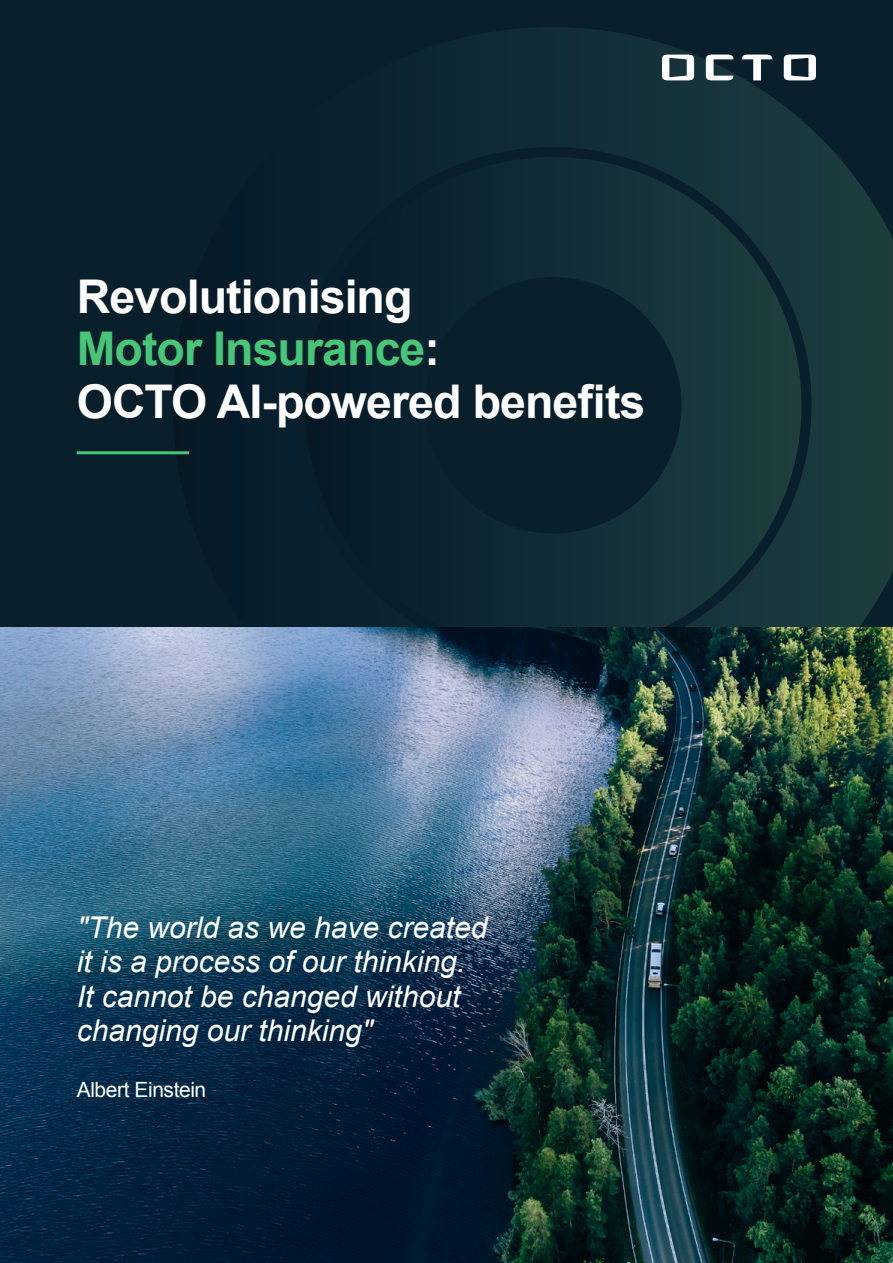
<style>
.page{position:relative;width:893px;height:1263px;background:#fff}
.page>*{position:absolute;margin:0;border:0;box-sizing:border-box;transform-origin:0 0}
.t1{font:700 46.5px/52.5px "Arial";letter-spacing:-.02em;color:#fff}
.t2{font:italic 30px/34.5px "Arial";color:#fff}
.t3{font:21px "Arial";letter-spacing:-.02em;color:#fff}
.s1{color:#47c678}
</style>
<div class="page">
<div style="left:0;top:0;width:893px;height:631px;background:#091f2b"></div>
<svg style="left:173px;top:27px;width:720px;height:600px"></svg>
<div style="left:305px;top:157px;width:496px;height:496px;border:120px solid #fff;border-radius:50%"></div>
<img style="left:0;top:627px;width:893px;height:636px">
<hr style="left:77px;top:451px;width:112px;height:3px;background:#47c678">
<svg style="left:742px;top:54px;width:31px;height:26px"></svg>
<svg style="left:706px;top:54px;width:28px;height:26px"></svg>
<svg style="left:662px;top:54px;width:32px;height:26px"></svg>
<svg style="left:784px;top:54px;width:32px;height:26px"></svg>
<h1 class="t1" style="left:77px;top:271px;width:570px">Revolutionising<br><span class="s1">Motor Insurance</span>:<br>OCTO AI-powered benefits</h1>
<p class="t2" style="left:77px;top:910px;width:412px">"The world as we have created it is a process of our thinking.<br>It cannot be changed without changing our thinking"</p>
<p class="t3" style="left:77px;top:1076px;width:131px">Albert Einstein</p>
</div>
